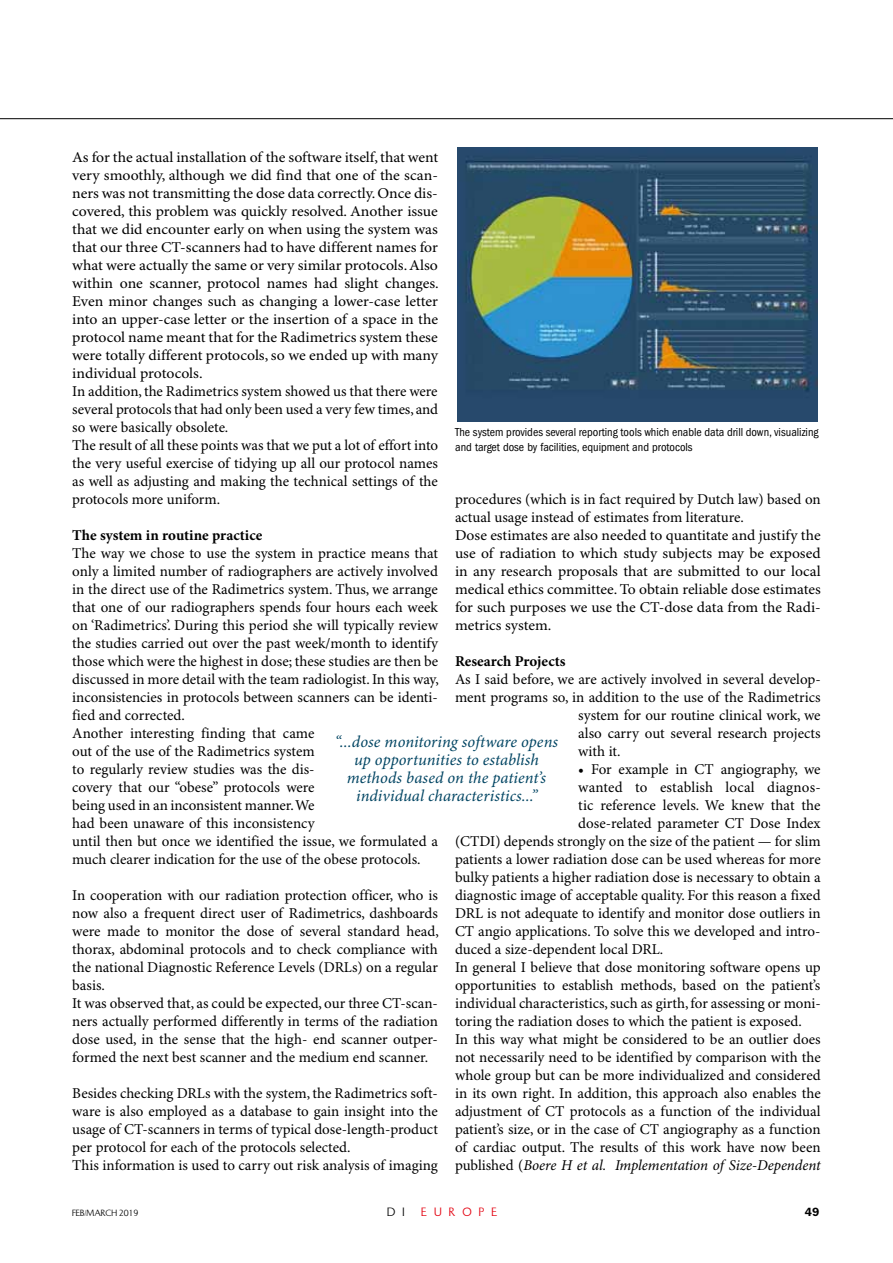
<style>
.page{position:relative;width:893px;height:1263px;background:#fff}
.page>*{position:absolute;margin:0;border:0;box-sizing:border-box;transform-origin:0 0}
.t1{font:italic 16.5px/18px "Minion Pro";letter-spacing:.005em;color:#004462;text-align:center}
.t2{font:15px/18px "Minion Pro";color:#000}
.t3{font:15px/18px "Minion Pro";color:#000;scale:1.05 1}
.t4{font:italic 15px "Minion Pro";letter-spacing:-.005em;color:#000}
.t5{font:700 15px "Minion Pro";color:#000}
.t6{font:condensed 12px/15px "ITC Franklin Gothic Std";color:#000}
.t7{font:12px "OPTI Susan";letter-spacing:.6em;color:#e3000f}
.t8{font:12px "OPTI Susan";color:#000}
.t9{font:600 12px "ITC Franklin Gothic Std";color:#000}
.t10{font:9px "OPTI Susan";color:#000}
.s1{font-style:normal}
</style>
<div class="page">
<hr style="left:0;top:118px;width:893px;height:1px;background:#000">
<img style="left:458px;top:148px;width:359px;height:273px">
<p class="t3" style="left:72px;top:149px;width:351px">As for the actual installation of the software itself, that went very smoothly, although we did find that one of the scan&shy;ners was not transmitting the dose data correctly. Once dis&shy;covered, this problem was quickly resolved. Another issue that we did encounter early on when using the system was that our three CT-scanners had to have different names for what were actually the same or very similar protocols. Also within one scanner, protocol names had slight changes.<br>Even minor changes such as changing a lower-case letter into an upper-case letter or the insertion of a space in the protocol name meant that for the Radimetrics system these were totally different protocols, so we ended up with many individual protocols.<br>In addition, the Radimetrics system showed us that there were several protocols that had only been used a very few times, and so were basically obsolete.<br>The result of all these points was that we put a lot of effort into the very useful exercise of tidying up all our protocol names as well as adjusting and making the technical settings of the protocols more uniform.</p>
<p class="t5" style="left:72px;top:526px;width:192px">The system in routine practice</p>
<p class="t2" style="left:72px;top:545px;width:368px">The way we chose to use the system in practice means that only a limited number of radiographers are actively involved in the direct use of the Radimetrics system. Thus, we arrange that one of our radiographers spends four hours each week on ‘Radimetrics’. During this period she will typically review the studies carried out over the past week/month to identify those which were the highest in dose; these studies are then be discussed in more detail with the team radiologist. In this way, inconsistencies in protocols between scanners can be identi&shy;fied and corrected.<br>Another interesting finding that came<br>out of the use of the Radimetrics system<br>to regularly review studies was the dis-<br>covery that our “obese” protocols were<br>being used in an inconsistent manner. We<br>had been unaware of this inconsistency<br>until then but once we identified the issue, we formulated a much clearer indication for the use of the obese protocols.</p>
<p class="t2" style="left:72px;top:887px;width:368px">In cooperation with our radiation protection officer, who is now also a frequent direct user of Radimetrics, dashboards were made to monitor the dose of several standard head, thorax, abdominal protocols and to check compliance with the national Diagnostic Reference Levels (DRLs) on a regular basis.<br>It was observed that, as could be expected, our three CT-scan&shy;ners actually performed differently in terms of the radiation dose used, in the sense that the high- end scanner outper&shy;formed the next best scanner and the medium end scanner.</p>
<p class="t2" style="left:72px;top:1085px;width:367px">Besides checking DRLs with the system, the Radimetrics soft&shy;ware is also employed as a database to gain insight into the usage of CT-scanners in terms of typical dose-length-product per protocol for each of the protocols selected.<br>This information is used to carry out risk analysis of imaging</p>
<p class="t6" style="left:455px;top:425px;width:365px">The system provides several reporting tools which enable data drill down, visualizing and target dose by facilities, equipment and protocols</p>
<p class="t2" style="left:455px;top:491px;width:367px">procedures (which is in fact required by Dutch law) based on actual usage instead of estimates from literature.<br>Dose estimates are also needed to quantitate and justify the use of radiation to which study subjects may be exposed in any research proposals that are submitted to our local medical ethics committee. To obtain reliable dose estimates for such purposes we use the CT-dose data from the Radi&shy;metrics system.</p>
<p class="t5" style="left:455px;top:652px;width:112px">Research Projects</p>
<p class="t2" style="left:455px;top:671px;width:367px">As I said before, we are actively involved in several develop-</p>
<p class="t2" style="left:455px;top:689px;width:367px">ment programs so, in addition to the use of the Radimetrics</p>
<p class="t2" style="left:578px;top:707px;width:244px">system for our routine clinical work, we</p>
<p class="t2" style="left:578px;top:725px;width:244px">also carry out several research projects</p>
<p class="t2" style="left:578px;top:743px;width:44px">with it.</p>
<p class="t2" style="left:578px;top:761px;width:244px">• For example in CT angiography, we</p>
<p class="t2" style="left:578px;top:779px;width:244px">wanted to establish local diagnos-</p>
<p class="t2" style="left:578px;top:797px;width:244px">tic reference levels. We knew that the</p>
<p class="t2" style="left:578px;top:815px;width:244px">dose-related parameter CT Dose Index</p>
<p class="t2" style="left:455px;top:833px;width:367px">(CTDI) depends strongly on the size of the patient — for slim</p>
<p class="t2" style="left:455px;top:851px;width:367px">patients a lower radiation dose can be used whereas for more</p>
<p class="t2" style="left:455px;top:869px;width:367px">bulky patients a higher radiation dose is necessary to obtain a</p>
<p class="t2" style="left:455px;top:887px;width:367px">diagnostic image of acceptable quality. For this reason a fixed</p>
<p class="t2" style="left:455px;top:905px;width:367px">DRL is not adequate to identify and monitor dose outliers in</p>
<p class="t2" style="left:455px;top:923px;width:367px">CT angio applications. To solve this we developed and intro-</p>
<p class="t2" style="left:455px;top:941px;width:210px">duced a size-dependent local DRL.</p>
<p class="t2" style="left:455px;top:959px;width:367px">In general I believe that dose monitoring software opens up</p>
<p class="t2" style="left:455px;top:977px;width:367px">opportunities to establish methods, based on the patient’s</p>
<p class="t2" style="left:455px;top:995px;width:367px">individual characteristics, such as girth, for assessing or moni-</p>
<p class="t2" style="left:455px;top:1013px;width:348px">toring the radiation doses to which the patient is exposed.</p>
<p class="t2" style="left:455px;top:1031px;width:367px">In this way what might be considered to be an outlier does</p>
<p class="t2" style="left:455px;top:1049px;width:367px">not necessarily need to be identified by comparison with the</p>
<p class="t2" style="left:455px;top:1067px;width:367px">whole group but can be more individualized and considered</p>
<p class="t2" style="left:455px;top:1085px;width:367px">in its own right. In addition, this approach also enables the</p>
<p class="t2" style="left:455px;top:1103px;width:367px">adjustment of CT protocols as a function of the individual</p>
<p class="t2" style="left:455px;top:1121px;width:367px">patient’s size, or in the case of CT angiography as a function</p>
<p class="t2" style="left:455px;top:1139px;width:367px">of cardiac output. The results of this work have now been</p>
<p class="t4" style="left:455px;top:1156px;width:367px"><span class="s1">published (</span>Boere H et al. Implementation of Size-Dependent</p>
<p class="t1" style="left:335px;top:733px;width:225px">“...dose monitoring software opens up opportunities to establish methods based on the patient’s individual characteristics...”</p>
<p class="t10" style="left:72px;top:1208px;width:68px">FEB/MARCH 2019</p>
<p class="t8" style="left:387px;top:1205px;width:19px">D I</p>
<p class="t7" style="left:421px;top:1205px;width:77px">EUROPE</p>
<p class="t9" style="left:805px;top:1205px;width:16px">49</p>
</div>
